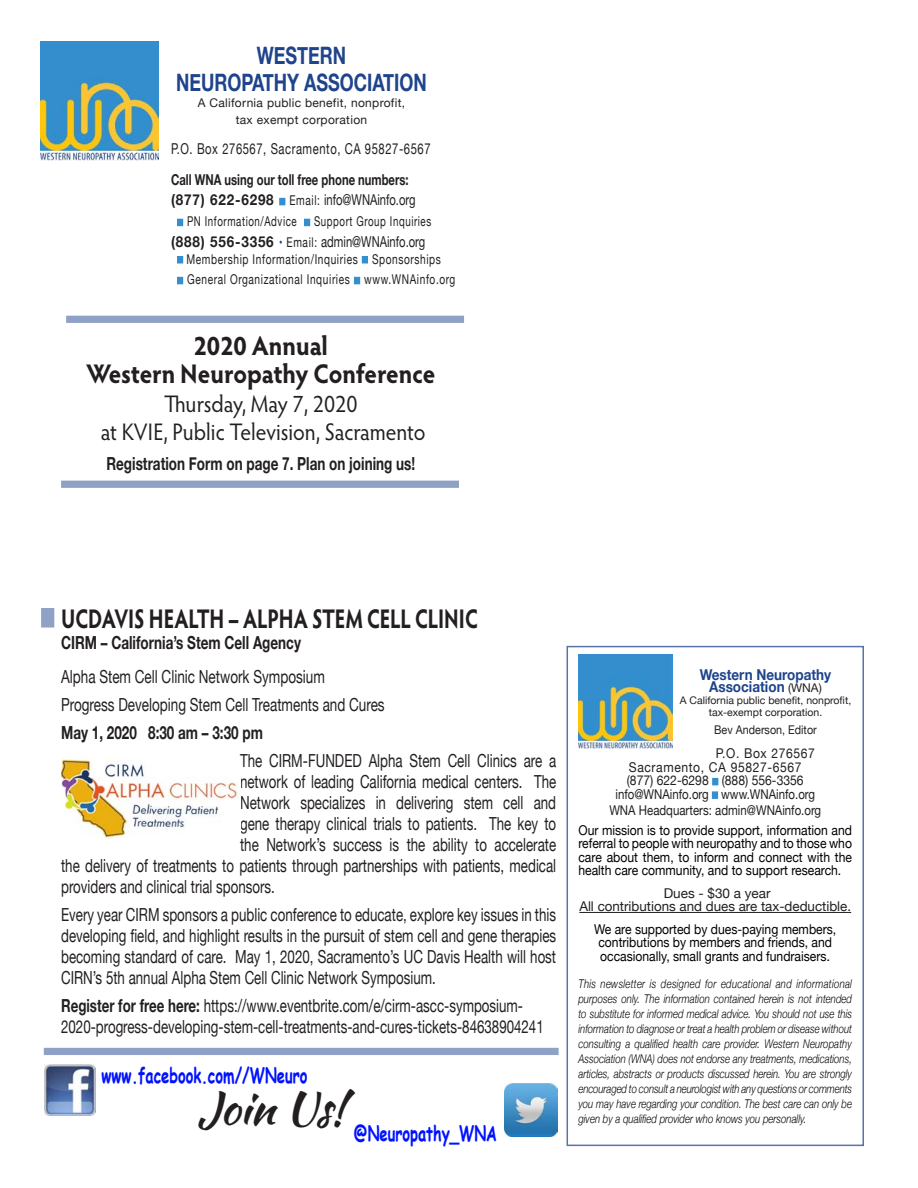
<style>
.page{position:relative;width:918px;height:1188px;background:#fff}
.page>*{position:absolute;margin:0;border:0;box-sizing:border-box;transform-origin:0 0}
.t1{font:45px "Kaushan Script";letter-spacing:-.01em;color:#231f20}
.t2{font:700 27px "Hypatia Sans Pro";letter-spacing:-.005em;color:#231f20;scale:.9 1}
.t3{font:700 27px "Hypatia Sans Pro";letter-spacing:-.005em;color:#231f20;scale:.75 1}
.t4{font:24px "Hypatia Sans Pro";color:#231f20;scale:.9 1}
.t5{font:700 24px "Helvetica Neue";color:#1f448b;scale:.75 1}
.t6{font:700 21px "Comic Sans MS";color:#0012ff;scale:.7 1}
.t7{font:18px/21px "Helvetica Neue";color:#231f20;text-align:justify;scale:.74 1}
.t8{font:700 18px "Helvetica Neue";color:#231f20;scale:.75 1}
.t9{font:18px "Helvetica Neue";color:#231f20;scale:.75 1}
.t10{font:15px "Helvetica Neue";color:#231f20;scale:.75 1}
.t11{font:15px "Helvetica Neue";letter-spacing:.05em;color:#231f20;scale:.75 1}
.t12{font:700 15px "Helvetica Neue";color:#231f20;scale:.75 1}
.t13{font:700 15px/12px "Helvetica Neue";color:#1f448b;text-align:center;scale:.9 1}
.t14{font:13.5px/13.5px "Helvetica Neue";color:#000;text-align:justify;scale:.9 1}
.t15{font:13.5px "Helvetica Neue";letter-spacing:.05em;color:#231f20;scale:.75 1}
.t16{font:13.5px "Helvetica Neue";color:#231f20;scale:.85 1}
.t17{font:13.5px "Helvetica Neue";color:#231f20}
.t18{font:13.5px "Helvetica Neue";letter-spacing:.05em;color:#231f20;scale:.72 1}
.t19{font:13.5px "Helvetica Neue";letter-spacing:.05em;color:#231f20;scale:.9 1}
.t20{font:13.5px "Helvetica Neue";color:#231f20;scale:.9 1}
.t21{font:italic 300 12px/15px "Helvetica Neue";color:#000;text-align:justify;scale:.8 1}
.t22{font:12px "Helvetica Neue";letter-spacing:.025em;color:#231f20}
.t23{font:12px "Helvetica Neue";color:#231f20;scale:.9 1}
.t24{font:10.5px "Helvetica Neue";color:#231f20}
.s1{font-weight:700}
.s2{font-size:13.5px}
.s3{font-size:13.5px;color:#1f448b}
.s4{font-weight:400;font-size:12px;color:#231f20}
</style>
<div class="page">
<svg style="left:279px;top:198px;width:6px;height:7px"></svg>
<div style="left:177px;top:219px;width:6px;height:7px;background:#338fce"></div>
<div style="left:304px;top:219px;width:6px;height:7px;background:#338fce"></div>
<div style="left:177px;top:256px;width:6px;height:8px;background:#338fce;border:2px solid #338fce"></div>
<div style="left:362px;top:256px;width:6px;height:8px;background:#338fce;border:2px solid #338fce"></div>
<div style="left:177px;top:277px;width:6px;height:7px;background:#338fce"></div>
<div style="left:354px;top:277px;width:6px;height:7px;background:#338fce"></div>
<div style="left:567px;top:646px;width:297px;height:500px;background:#fff;border:2px solid #5773a8"></div>
<hr style="left:579px;top:912px;width:272px;height:1px;background:#231f20">
<svg style="left:712px;top:778px;width:6px;height:7px"></svg>
<svg style="left:712px;top:791px;width:6px;height:8px"></svg>
<img style="left:578px;top:654px;width:94px;height:95px">
<img style="left:40px;top:41px;width:119px;height:119px">
<div style="left:61px;top:481px;width:399px;height:7px;background:#8fa2c5;border:1px solid #8fa2c5"></div>
<img style="left:505px;top:1084px;width:53px;height:52px">
<img style="left:45px;top:1064px;width:50px;height:51px">
<div style="left:44px;top:1048px;width:515px;height:7px;background:#8fa2c5"></div>
<div style="left:41px;top:608px;width:13px;height:20px;background:#8fa2c5;border:2px solid #8fa2c5"></div>
<div style="left:66px;top:316px;width:399px;height:7px;background:#8fa2c5"></div>
<img style="left:61px;top:757px;width:179px;height:81px">
<p class="t5" style="left:257px;top:37px;width:121px">WESTERN</p>
<p class="t5" style="left:176px;top:64px;width:336px">NEUROPATHY ASSOCIATION</p>
<p class="t22" style="left:198px;top:94px;width:209px">A California public benefit, nonprofit,</p>
<p class="t22" style="left:236px;top:111px;width:133px">tax exempt corporation</p>
<p class="t11" style="left:171px;top:137px;width:348px">P.O. Box 276567, Sacramento, CA 95827-6567</p>
<p class="t12" style="left:171px;top:167px;width:318px">Call WNA using our toll free phone numbers:</p>
<p class="t10" style="left:171px;top:189px;width:327px"><span class="s1">(877) 622-6298</span> <span class="s2">Email:</span> info@WNAinfo.org</p>
<p class="t18" style="left:187px;top:212px;width:154px">PN Information/Advice</p>
<p class="t18" style="left:314px;top:212px;width:164px">Support Group Inquiries</p>
<p class="t10" style="left:171px;top:231px;width:340px"><span class="s1">(888) 556-3356</span> <span class="s3">•</span> <span class="s2">Email:</span> admin@WNAinfo.org</p>
<p class="t15" style="left:186px;top:249px;width:341px">Membership Information/Inquiries Sponsorships</p>
<p class="t15" style="left:187px;top:270px;width:359px">General Organizational Inquiries www.WNAinfo.org</p>
<p class="t2" style="left:194px;top:326px;width:151px">2020 Annual</p>
<p class="t2" style="left:86px;top:355px;width:390px">Western Neuropathy Conference</p>
<p class="t4" style="left:164px;top:387px;width:217px">Thursday, May 7, 2020</p>
<p class="t4" style="left:101px;top:416px;width:362px">at KVIE, Public Television, Sacramento</p>
<p class="t8" style="left:106px;top:450px;width:413px">Registration Form on page 7. Plan on joining us!</p>
<p class="t3" style="left:61px;top:599px;width:557px">UCDAVIS HEALTH – ALPHA STEM CELL CLINIC</p>
<p class="t8" style="left:61px;top:628px;width:321px">CIRM – California’s Stem Cell Agency</p>
<p class="t9" style="left:61px;top:663px;width:353px">Alpha Stem Cell Clinic Network Symposium</p>
<p class="t9" style="left:61px;top:692px;width:433px">Progress Developing Stem Cell Treatments and Cures</p>
<p class="t8" style="left:61px;top:719px;width:271px">May 1, 2020 8:30 am – 3:30 pm</p>
<p class="t7" style="left:240px;top:751px;width:429px">The CIRM-FUNDED Alpha Stem Cell Clinics are a</p>
<p class="t7" style="left:240px;top:772px;width:429px">network of leading California medical centers. The</p>
<p class="t7" style="left:240px;top:793px;width:429px">Network specializes in delivering stem cell and</p>
<p class="t7" style="left:240px;top:814px;width:429px">gene therapy clinical trials to patients. The key to</p>
<p class="t7" style="left:240px;top:835px;width:429px">the Network’s success is the ability to accelerate</p>
<p class="t7" style="left:61px;top:856px;width:671px">the delivery of treatments to patients through partnerships with patients, medical</p>
<p class="t7" style="left:61px;top:877px;width:291px">providers and clinical trial sponsors.</p>
<p class="t7" style="left:61px;top:905px;width:671px">Every year CIRM sponsors a public conference to educate, explore key issues in this developing field, and highlight results in the pursuit of stem cell and gene therapies becoming standard of care. May 1, 2020, Sacramento’s UC Davis Health will host CIRN’s 5th annual Alpha Stem Cell Clinic Network Symposium.</p>
<p class="t7" style="left:61px;top:996px;width:654px"><span class="s1">Register for free here:</span> https://www.eventbrite.com/e/cirm-ascc-symposium-<br>2020-progress-developing-stem-cell-treatments-and-cures-tickets-84638904241</p>
<p class="t6" style="left:102px;top:1060px;width:296px">www.facebook.com//WNeuro</p>
<p class="t1" style="left:198px;top:1075px;width:149px">Join Us!</p>
<p class="t6" style="left:354px;top:1118px;width:206px">@Neuropathy_WNA</p>
<p class="t13" style="left:700px;top:669px;width:148px">Western Neuropathy<br>Association <span class="s4">(WNA)</span></p>
<p class="t24" style="left:680px;top:693px;width:173px">A California public benefit, nonprofit,</p>
<p class="t24" style="left:709px;top:705px;width:115px">tax-exempt corporation.</p>
<p class="t23" style="left:714px;top:721px;width:116px">Bev Anderson, Editor</p>
<p class="t19" style="left:716px;top:744px;width:112px">P.O. Box 276567</p>
<p class="t19" style="left:629px;top:757px;width:194px">Sacramento, CA 95827-6567</p>
<p class="t20" style="left:627px;top:771px;width:198px">(877) 622-6298 (888) 556-3356</p>
<p class="t16" style="left:615px;top:784px;width:236px">info@WNAinfo.org www.WNAinfo.org</p>
<p class="t16" style="left:609px;top:801px;width:251px">WNA Headquarters: admin@WNAinfo.org</p>
<p class="t14" style="left:578px;top:824px;width:306px">Our mission is to provide support, information and referral to people with neuropathy and to those who care about them, to inform and connect with the health care community, and to support research.</p>
<p class="t17" style="left:664px;top:883px;width:108px">Dues - $30 a year</p>
<p class="t17" style="left:579px;top:897px;width:273px">All contributions and dues are tax-deductible.</p>
<p class="t14" style="left:594px;top:923px;width:270px;text-align:center">We are supported by dues-paying members, contributions by members and friends, and occasionally, small grants and fundraisers.</p>
<p class="t21" style="left:578px;top:975px;width:344px">This newsletter is designed for educational and informational purposes only. The information contained herein is not intended to substitute for informed medical advice. You should not use this information to diagnose or treat a health problem or disease without consulting a qualified health care provider. Western Neuropathy Association (WNA) does not endorse any treatments, medications, articles, abstracts or products discussed herein. You are strongly encouraged to consult a neurologist with any questions or comments you may have regarding your condition. The best care can only be given by a qualified provider who knows you personally.</p>
</div>
